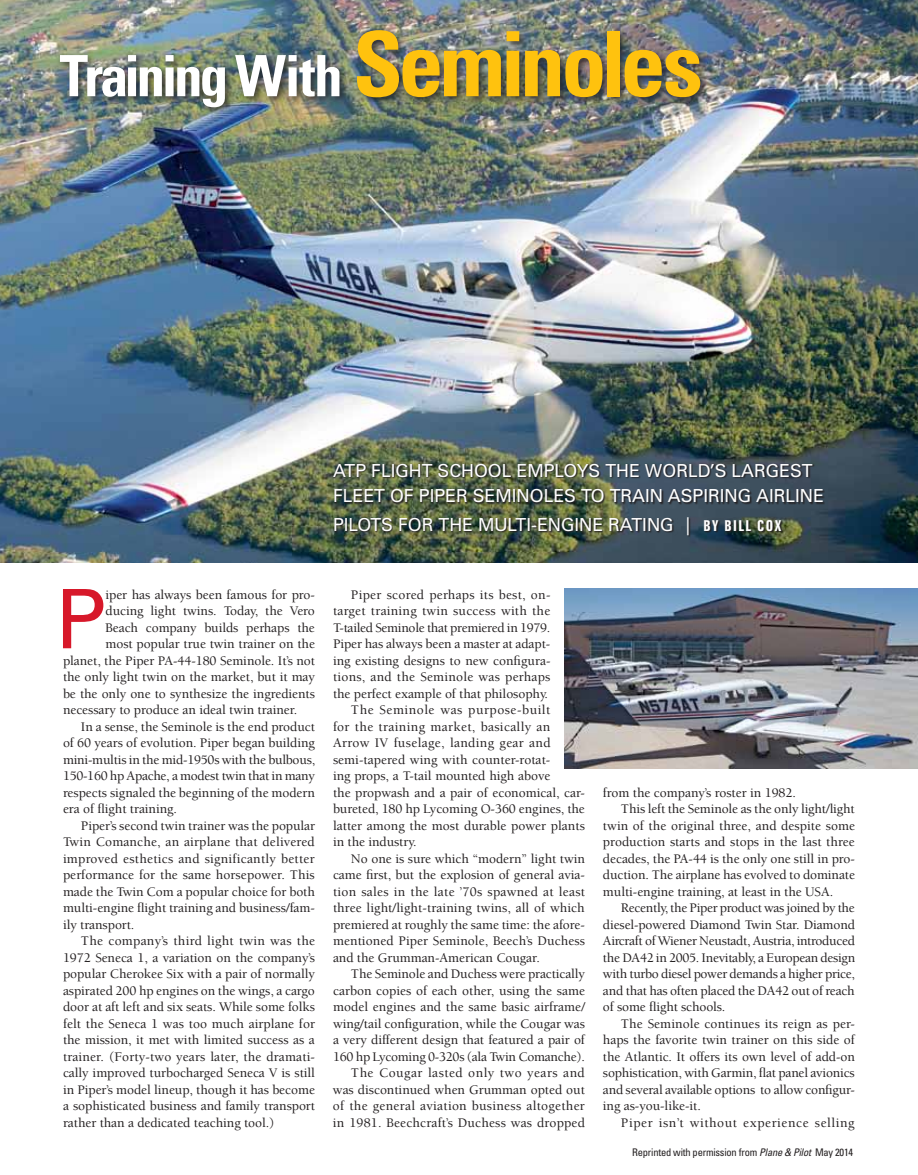
<style>
.page{position:relative;width:918px;height:1175px;background:#fff}
.page>*{position:absolute;margin:0;border:0;box-sizing:border-box;transform-origin:0 0}
.t1{font:82.05px "Univers LT Std";color:#d7182a}
.t2{font:700 condensed 57px "Univers LT Std";letter-spacing:-.055em;color:#fff}
.t3{font:18px/25.5px "Zurich BT";color:#fff}
.t4{font:500 13.5px "Berkeley";letter-spacing:-.005em;color:#231f20}
.t5{font:500 13.5px "Berkeley";letter-spacing:.02em;color:#231f20}
.t6{font:500 13.5px "Berkeley";letter-spacing:-.025em;color:#231f20}
.t7{font:500 13.5px "Berkeley";letter-spacing:.025em;color:#231f20}
.t8{font:500 13.5px "Berkeley";letter-spacing:.04em;color:#231f20}
.t9{font:500 13.5px "Berkeley";letter-spacing:.015em;color:#231f20}
.t10{font:500 13.5px "Berkeley";letter-spacing:.03em;color:#231f20}
.t11{font:condensed 10.5px "Univers LT Std";letter-spacing:-.02em;color:#231f20}
.s1{font-size:90px;color:#ffc20e}
.s2{font-weight:700;font-stretch:extra-condensed;font-size:15px}
.s3{font-style:italic}
</style>
<div class="page">
<img style="left:564px;top:588px;width:354px;height:180px">
<img style="left:0;top:0;width:918px;height:562px">
<div style="left:56px;top:27px;width:654px;height:90px;background:#231f20;opacity:.75"></div>
<img style="left:333px;top:463px;width:492px;height:74px">
<h2 class="t2" style="left:60px;top:41px;width:645px">Training With <span class="s1">Seminoles</span></h2>
<h3 class="t3" style="left:333px;top:457px;width:469px">ATP FLIGHT SCHOOL EMPLOYS THE WORLD’S LARGEST<br>FLEET OF PIPER SEMINOLES TO TRAIN ASP</h3>
<h3 class="t3" style="left:333px;top:481px;width:492px;line-height:28.5px;text-indent:370px">IRING AIRLINE<br>PILOTS FOR THE MULTI-ENGINE RATING | <span class="s2">By Bill Cox</span></h3>
<h1 class="t1" style="left:56px;top:570px;width:52px">P</h1>
<p class="t4" style="left:106px;top:587px;width:211px">iper has always been famous for pro-</p>
<p class="t4" style="left:106px;top:604px;width:211px">ducing light twins. Today, the Vero</p>
<p class="t4" style="left:106px;top:620px;width:211px">Beach company builds perhaps the</p>
<p class="t4" style="left:106px;top:637px;width:211px">most popular true twin trainer on the</p>
<p class="t4" style="left:63px;top:653px;width:254px">planet, the Piper PA-44-180 Seminole. It’s not</p>
<p class="t4" style="left:63px;top:670px;width:254px">the only light twin on the market, but it may</p>
<p class="t4" style="left:63px;top:686px;width:254px">be the only one to synthesize the ingredients</p>
<p class="t4" style="left:63px;top:703px;width:236px">necessary to produce an ideal twin trainer.</p>
<p class="t4" style="left:81px;top:719px;width:235px">In a sense, the Seminole is the end product</p>
<p class="t4" style="left:63px;top:736px;width:253px">of 60 years of evolution. Piper began building</p>
<p class="t4" style="left:63px;top:752px;width:254px">mini-multis in the mid-1950s with the bulbous,</p>
<p class="t4" style="left:63px;top:769px;width:253px">150-160 hp Apache, a modest twin that in many</p>
<p class="t4" style="left:63px;top:785px;width:253px">respects signaled the beginning of the modern</p>
<p class="t4" style="left:63px;top:802px;width:116px">era of flight training.</p>
<p class="t4" style="left:81px;top:818px;width:236px">Piper’s second twin trainer was the popular</p>
<p class="t4" style="left:63px;top:835px;width:253px">Twin Comanche, an airplane that delivered</p>
<p class="t9" style="left:63px;top:851px;width:253px">improved esthetics and significantly better</p>
<p class="t4" style="left:63px;top:868px;width:253px">performance for the same horsepower. This</p>
<p class="t4" style="left:63px;top:884px;width:253px">made the Twin Com a popular choice for both</p>
<p class="t4" style="left:63px;top:901px;width:253px">multi-engine flight training and business/fam-</p>
<p class="t4" style="left:63px;top:917px;width:73px">ily transport.</p>
<p class="t5" style="left:81px;top:934px;width:236px">The company’s third light twin was the</p>
<p class="t4" style="left:63px;top:950px;width:253px">1972 Seneca 1, a variation on the company’s</p>
<p class="t4" style="left:63px;top:967px;width:253px">popular Cherokee Six with a pair of normally</p>
<p class="t4" style="left:63px;top:983px;width:253px">aspirated 200 hp engines on the wings, a cargo</p>
<p class="t4" style="left:63px;top:1000px;width:254px">door at aft left and six seats. While some folks</p>
<p class="t4" style="left:63px;top:1016px;width:254px">felt the Seneca 1 was too much airplane for</p>
<p class="t4" style="left:63px;top:1033px;width:253px">the mission, it met with limited success as a</p>
<p class="t4" style="left:63px;top:1049px;width:254px">trainer. (Forty-two years later, the dramati-</p>
<p class="t4" style="left:63px;top:1066px;width:253px">cally improved turbocharged Seneca V is still</p>
<p class="t4" style="left:63px;top:1082px;width:254px">in Piper’s model lineup, though it has become</p>
<p class="t4" style="left:63px;top:1099px;width:254px">a sophisticated business and family transport</p>
<p class="t4" style="left:63px;top:1115px;width:213px">rather than a dedicated teaching tool.)</p>
<p class="t5" style="left:351px;top:587px;width:201px">Piper scored perhaps its best, on-</p>
<p class="t5" style="left:333px;top:604px;width:219px">target training twin success with the</p>
<p class="t4" style="left:333px;top:620px;width:219px">T-tailed Seminole that premiered in 1979.</p>
<p class="t4" style="left:333px;top:637px;width:219px">Piper has always been a master at adapt-</p>
<p class="t4" style="left:333px;top:653px;width:219px">ing existing designs to new configura-</p>
<p class="t5" style="left:333px;top:670px;width:219px">tions, and the Seminole was perhaps</p>
<p class="t4" style="left:333px;top:686px;width:217px">the perfect example of that philosophy.</p>
<p class="t8" style="left:351px;top:703px;width:201px">The Seminole was purpose-built</p>
<p class="t7" style="left:333px;top:719px;width:219px">for the training market, basically an</p>
<p class="t7" style="left:333px;top:736px;width:219px">Arrow IV fuselage, landing gear and</p>
<p class="t4" style="left:333px;top:752px;width:219px">semi-tapered wing with counter-rotat-</p>
<p class="t4" style="left:333px;top:769px;width:219px">ing props, a T-tail mounted high above</p>
<p class="t4" style="left:333px;top:785px;width:254px">the propwash and a pair of economical, car-</p>
<p class="t4" style="left:333px;top:801px;width:253px">bureted, 180 hp Lycoming O-360 engines, the</p>
<p class="t4" style="left:333px;top:818px;width:253px">latter among the most durable power plants</p>
<p class="t4" style="left:333px;top:834px;width:85px">in the industry.</p>
<p class="t4" style="left:351px;top:851px;width:236px">No one is sure which “modern” light twin</p>
<p class="t4" style="left:333px;top:867px;width:254px">came first, but the explosion of general avia-</p>
<p class="t5" style="left:333px;top:884px;width:254px">tion sales in the late ’70s spawned at least</p>
<p class="t4" style="left:333px;top:900px;width:253px">three light/light-training twins, all of which</p>
<p class="t4" style="left:333px;top:917px;width:253px">premiered at roughly the same time: the afore-</p>
<p class="t4" style="left:333px;top:933px;width:253px">mentioned Piper Seminole, Beech’s Duchess</p>
<p class="t4" style="left:333px;top:950px;width:208px">and the Grumman-American Cougar.</p>
<p class="t4" style="left:351px;top:966px;width:235px">The Seminole and Duchess were practically</p>
<p class="t4" style="left:333px;top:983px;width:254px">carbon copies of each other, using the same</p>
<p class="t4" style="left:333px;top:999px;width:254px">model engines and the same basic airframe/</p>
<p class="t4" style="left:333px;top:1016px;width:253px">wing/tail configuration, while the Cougar was</p>
<p class="t4" style="left:333px;top:1032px;width:253px">a very different design that featured a pair of</p>
<p class="t4" style="left:333px;top:1049px;width:254px">160 hp Lycoming 0-320s (ala Twin Comanche).</p>
<p class="t10" style="left:351px;top:1065px;width:235px">The Cougar lasted only two years and</p>
<p class="t4" style="left:333px;top:1082px;width:254px">was discontinued when Grumman opted out</p>
<p class="t5" style="left:333px;top:1098px;width:253px">of the general aviation business altogether</p>
<p class="t4" style="left:333px;top:1115px;width:253px">in 1981. Beechcraft’s Duchess was dropped</p>
<p class="t4" style="left:603px;top:785px;width:195px">from the company’s roster in 1982.</p>
<p class="t4" style="left:621px;top:801px;width:235px">This left the Seminole as the only light/light</p>
<p class="t4" style="left:603px;top:818px;width:254px">twin of the original three, and despite some</p>
<p class="t4" style="left:603px;top:834px;width:253px">production starts and stops in the last three</p>
<p class="t4" style="left:603px;top:851px;width:253px">decades, the PA-44 is the only one still in pro-</p>
<p class="t4" style="left:603px;top:867px;width:254px">duction. The airplane has evolved to dominate</p>
<p class="t4" style="left:603px;top:884px;width:232px">multi-engine training, at least in the USA.</p>
<p class="t6" style="left:621px;top:900px;width:235px">Recently, the Piper product was joined by the</p>
<p class="t4" style="left:603px;top:917px;width:253px">diesel-powered Diamond Twin Star. Diamond</p>
<p class="t6" style="left:603px;top:933px;width:254px">Aircraft of Wiener Neustadt, Austria, introduced</p>
<p class="t4" style="left:603px;top:950px;width:254px">the DA42 in 2005. Inevitably, a European design</p>
<p class="t6" style="left:603px;top:966px;width:254px">with turbo diesel power demands a higher price,</p>
<p class="t4" style="left:603px;top:983px;width:253px">and that has often placed the DA42 out of reach</p>
<p class="t4" style="left:603px;top:999px;width:124px">of some flight schools.</p>
<p class="t4" style="left:621px;top:1016px;width:235px">The Seminole continues its reign as per-</p>
<p class="t4" style="left:603px;top:1032px;width:253px">haps the favorite twin trainer on this side of</p>
<p class="t4" style="left:603px;top:1049px;width:254px">the Atlantic. It offers its own level of add-on</p>
<p class="t4" style="left:603px;top:1065px;width:253px">sophistication, with Garmin, flat panel avionics</p>
<p class="t4" style="left:603px;top:1082px;width:254px">and several available options to allow configur-</p>
<p class="t4" style="left:603px;top:1098px;width:99px">ing as-you-like-it.</p>
<p class="t8" style="left:621px;top:1115px;width:235px">Piper isn’t without experience selling</p>
<p class="t11" style="left:632px;top:1145px;width:222px">Reprinted with permission from <span class="s3">Plane &amp; Pilot</span> May 2014</p>
</div>
